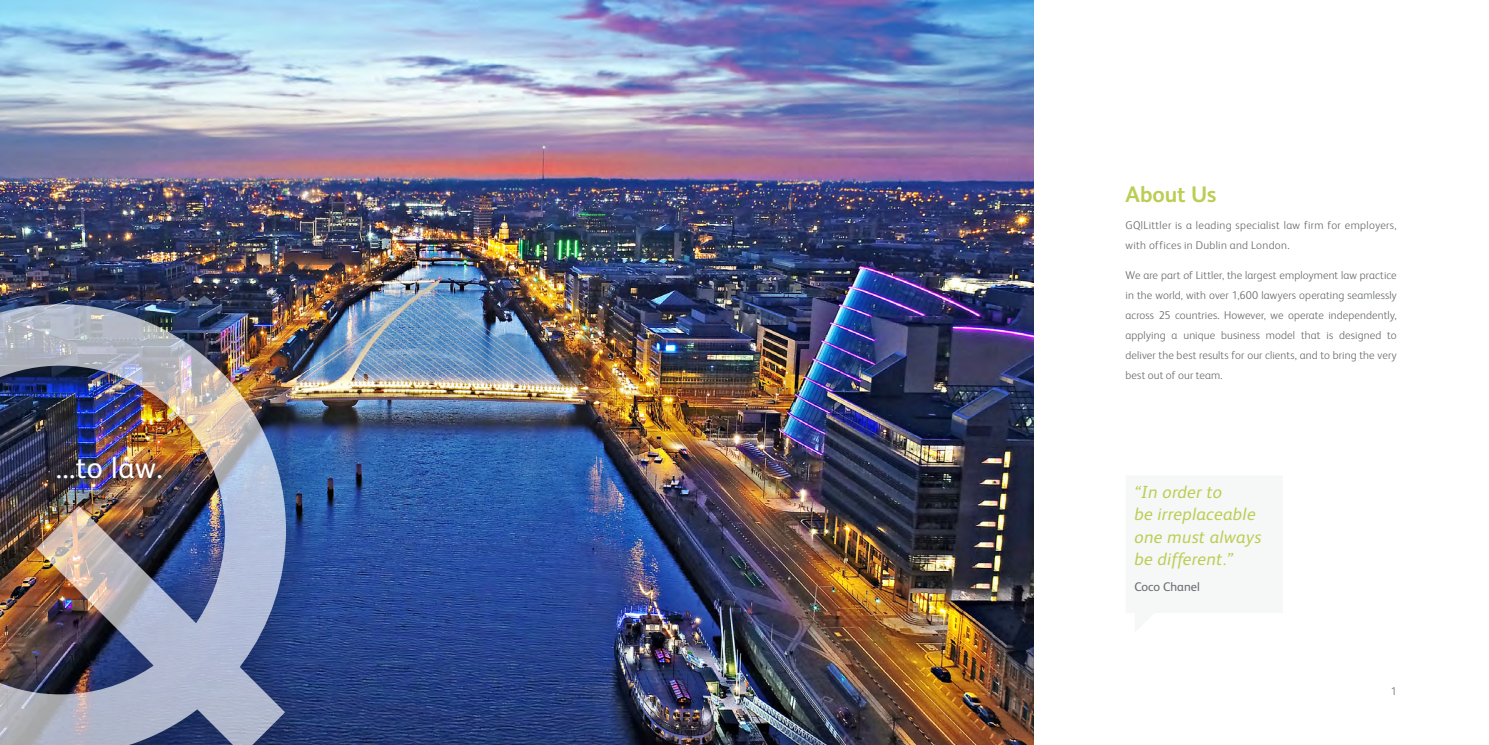
<style>
.page{position:relative;width:1489px;height:745px;background:#fff}
.page>*{position:absolute;margin:0;border:0;box-sizing:border-box;transform-origin:0 0}
.t1{font:30px "FS Albert";color:#fff}
.t2{font:700 22.5px "FS Albert";letter-spacing:-.005em;color:#bccd53}
.t3{font:italic 17.5px/22.5px "FS Albert";letter-spacing:.02em;color:#bccd53}
.t4{font:12.5px "FS Albert";color:#686b6e}
.t5{font:300 11.25px/20px "FS Albert";letter-spacing:.02em;color:#686b6e}
</style>
<div class="page">
<img style="left:0;top:0;width:1033px;height:744px">
<div style="left:0;top:271px;width:333px;height:473px;background:#000;opacity:.4"></div>
<img style="left:0;top:304px;width:286px;height:440px">
<h1 class="t1" style="left:56px;top:450px;width:108px">...to law.</h1>
<h2 class="t2" style="left:1125px;top:179px;width:92px">About Us</h2>
<p class="t5" style="left:1125px;top:214px;width:273px">GQ|Littler is a leading specialist law firm for employers, with offices in Dublin and London.</p>
<p class="t5" style="left:1125px;top:265px;width:273px;text-align:justify">We are part of Littler, the largest employment law practice in the world, with over 1,600 lawyers operating seamlessly across 25 countries. However, we operate independently, applying a unique business model that is designed to deliver the best results for our clients, and to bring the very best out of our team.</p>
<h3 class="t3" style="left:1134px;top:479px;width:128px">“In order to<br>be irreplaceable one must always be different.”</h3>
<p class="t4" style="left:1134px;top:578px;width:67px">Coco Chanel</p>
<p class="t5" style="left:1390px;top:680px;width:8px">1</p>
</div>
